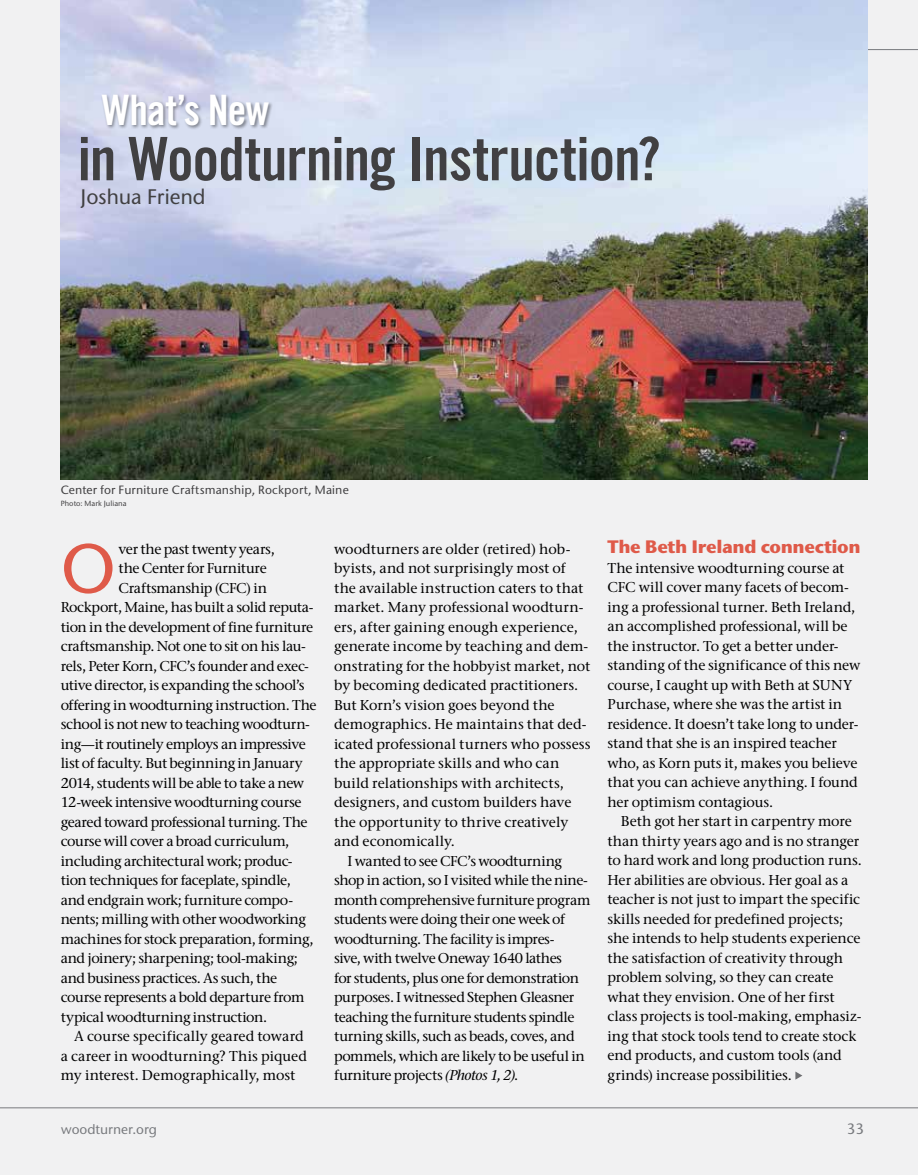
<style>
.page{position:relative;width:918px;height:1175px;background:#fff}
.page>*{position:absolute;margin:0;border:0;box-sizing:border-box;transform-origin:0 0}
.t1{font:500 69.3px "Stone Sans ITC Pro";color:#df5a49}
.t2{font:60px "Trade Gothic Bold Cond Twenty";letter-spacing:-.015em;color:#414042}
.t3{font:42px "Trade Gothic Bold Cond Twenty";letter-spacing:-.015em;color:#fff}
.t4{font:500 21px "Stone Sans ITC Pro";letter-spacing:-.005em;color:#414042}
.t5{font:700 18px "Stone Sans ITC Pro";letter-spacing:-.025em;color:#df5a49}
.t6{font:500 15px "Stone Sans ITC Pro";color:#808285}
.t7{font:500 14.25px/19.5px "Stone Serif ITC Pro";letter-spacing:-.015em;color:#000}
.t8{font:500 14.25px "Stone Serif ITC Pro";letter-spacing:-.035em;color:#000}
.t9{font:500 14.25px "Stone Serif ITC Pro";letter-spacing:.005em;color:#000}
.t10{font:500 14.25px "Stone Serif ITC Pro";letter-spacing:.01em;color:#000}
.t11{font:500 14.25px "Stone Serif ITC Pro";letter-spacing:-.04em;color:#000}
.t12{font:500 13.5px "Stone Sans ITC Pro";color:#808285}
.t13{font:500 12px "Stone Sans ITC Pro";letter-spacing:.01em;color:#414042}
.t14{font:500 7.5px "Stone Sans ITC Pro";letter-spacing:.01em;color:#414042}
.s1{font-style:italic}
</style>
<div class="page">
<div style="left:0;top:0;width:918px;height:1174px;background:#f1f1f2"></div>
<img style="left:61px;top:0;width:806px;height:479px">
<div style="left:101px;top:94px;width:173px;height:36px;background:#000;opacity:.4"></div>
<svg style="left:795px;top:1071px;width:7px;height:8px"></svg>
<h3 class="t3" style="left:102px;top:84px;width:169px">What’s New</h3>
<h2 class="t2" style="left:78px;top:122px;width:585px">in Woodturning Instruction?</h2>
<h3 class="t4" style="left:81px;top:183px;width:126px">Joshua Friend</h3>
<p class="t13" style="left:61px;top:483px;width:290px">Center for Furniture Craftsmanship, Rockport, Maine</p>
<p class="t14" style="left:61px;top:499px;width:67px">Photo: Mark Juliana</p>
<h1 class="t1" style="left:61px;top:526px;width:57px">O</h1>
<p class="t7" style="left:119px;top:539px;width:158px">ver the past twenty years,</p>
<p class="t7" style="left:119px;top:558px;width:150px">the Center for Furniture</p>
<p class="t7" style="left:119px;top:578px;width:150px">Craftsmanship (CFC) in</p>
<p class="t7" style="left:61px;top:597px;width:254px">Rockport, Maine, has built a solid reputa-</p>
<p class="t7" style="left:61px;top:617px;width:254px">tion in the development of fine furniture</p>
<p class="t7" style="left:61px;top:636px;width:247px">craftsmanship. Not one to sit on his lau-</p>
<p class="t7" style="left:61px;top:656px;width:250px">rels, Peter Korn, CFC’s founder and exec-</p>
<p class="t7" style="left:61px;top:675px;width:246px">utive director, is expanding the school’s</p>
<p class="t7" style="left:61px;top:695px;width:257px">offering in woodturning instruction. The</p>
<p class="t7" style="left:61px;top:714px;width:251px">school is not new to teaching woodturn-</p>
<p class="t8" style="left:61px;top:735px;width:247px">ing—it routinely employs an impressive</p>
<p class="t7" style="left:61px;top:753px;width:243px">list of faculty. But beginning in January</p>
<p class="t8" style="left:61px;top:774px;width:245px">2014, students will be able to take a new</p>
<p class="t7" style="left:61px;top:792px;width:242px">12-week intensive woodturning course</p>
<p class="t7" style="left:61px;top:812px;width:248px">geared toward professional turning. The</p>
<p class="t7" style="left:61px;top:831px;width:230px">course will cover a broad curriculum,</p>
<p class="t7" style="left:61px;top:851px;width:233px">including architectural work; produc-</p>
<p class="t8" style="left:61px;top:871px;width:232px">tion techniques for faceplate, spindle,</p>
<p class="t7" style="left:61px;top:890px;width:234px">and endgrain work; furniture compo-</p>
<p class="t7" style="left:61px;top:909px;width:247px">nents; milling with other woodworking</p>
<p class="t7" style="left:61px;top:929px;width:254px">machines for stock preparation, forming,</p>
<p class="t7" style="left:61px;top:948px;width:239px">and joinery; sharpening; tool-making;</p>
<p class="t7" style="left:61px;top:968px;width:218px">and business practices. As such, the</p>
<p class="t7" style="left:61px;top:987px;width:245px">course represents a bold departure from</p>
<p class="t7" style="left:61px;top:1007px;width:208px">typical woodturning instruction.</p>
<p class="t9" style="left:74px;top:1027px;width:231px">A course specifically geared toward</p>
<p class="t10" style="left:61px;top:1047px;width:248px">a career in woodturning? This piqued</p>
<p class="t7" style="left:61px;top:1065px;width:236px">my interest. Demographically, most</p>
<p class="t9" style="left:334px;top:540px;width:238px">woodturners are older (retired) hob-</p>
<p class="t7" style="left:334px;top:558px;width:233px">byists, and not surprisingly most of</p>
<p class="t7" style="left:334px;top:578px;width:251px">the available instruction caters to that</p>
<p class="t7" style="left:334px;top:597px;width:251px">market. Many professional woodturn-</p>
<p class="t10" style="left:334px;top:618px;width:245px">ers, after gaining enough experience,</p>
<p class="t7" style="left:334px;top:636px;width:256px">generate income by teaching and dem-</p>
<p class="t7" style="left:334px;top:656px;width:258px">onstrating for the hobbyist market, not</p>
<p class="t7" style="left:334px;top:675px;width:246px">by becoming dedicated practitioners.</p>
<p class="t7" style="left:334px;top:695px;width:222px">But Korn’s vision goes beyond the</p>
<p class="t9" style="left:334px;top:715px;width:254px">demographics. He maintains that ded-</p>
<p class="t9" style="left:334px;top:735px;width:258px">icated professional turners who possess</p>
<p class="t7" style="left:334px;top:753px;width:227px">the appropriate skills and who can</p>
<p class="t9" style="left:334px;top:774px;width:231px">build relationships with architects,</p>
<p class="t7" style="left:334px;top:792px;width:239px">designers, and custom builders have</p>
<p class="t9" style="left:334px;top:813px;width:236px">the opportunity to thrive creatively</p>
<p class="t7" style="left:334px;top:831px;width:122px">and economically.</p>
<p class="t7" style="left:348px;top:851px;width:216px">I wanted to see CFC’s woodturning</p>
<p class="t8" style="left:334px;top:871px;width:255px">shop in action, so I visited while the nine-</p>
<p class="t7" style="left:334px;top:890px;width:258px">month comprehensive furniture program</p>
<p class="t8" style="left:334px;top:910px;width:232px">students were doing their one week of</p>
<p class="t7" style="left:334px;top:929px;width:222px">woodturning. The facility is impres-</p>
<p class="t8" style="left:334px;top:949px;width:230px">sive, with twelve Oneway 1640 lathes</p>
<p class="t11" style="left:334px;top:969px;width:246px">for students, plus one for demonstration</p>
<p class="t7" style="left:334px;top:987px;width:242px">purposes. I witnessed Stephen Gleasner</p>
<p class="t7" style="left:334px;top:1007px;width:242px">teaching the furniture students spindle</p>
<p class="t7" style="left:334px;top:1026px;width:242px">turning skills, such as beads, coves, and</p>
<p class="t7" style="left:334px;top:1046px;width:252px">pommels, which are likely to be useful in</p>
<p class="t7" style="left:334px;top:1065px;width:186px">furniture projects <span class="s1">(Photos 1, 2)</span>.</p>
<p class="t5" style="left:607px;top:535px;width:255px">The Beth Ireland connection</p>
<p class="t7" style="left:607px;top:558px;width:255px">The intensive woodturning course at CFC will cover many facets of becom&shy;ing a professional turner. Beth Ireland, an accomplished professional, will be the instructor. To get a better under&shy;standing of the significance of this new course, I caught up with Beth at SUNY Purchase, where she was the artist in residence. It doesn’t take long to under&shy;stand that she is an inspired teacher who, as Korn puts it, makes you believe that you can achieve anything. I found her optimism contagious.</p>
<p class="t7" style="left:607px;top:811px;width:256px;text-indent:13px">Beth got her start in carpentry more than thirty years ago and is no stranger to hard work and long production runs.<br>Her abilities are obvious. Her goal as a teacher is not just to impart the specific skills needed for predefined projects; she intends to help students experience the satisfaction of creativity through problem solving, so they can create what they envision. One of her first class projects is tool-making, emphasiz&shy;ing that stock tools tend to create stock end products, and custom tools (and grinds) increase possibilities.</p>
<p class="t12" style="left:61px;top:1120px;width:98px">woodturner.org</p>
<p class="t6" style="left:847px;top:1119px;width:19px">33</p>
</div>
